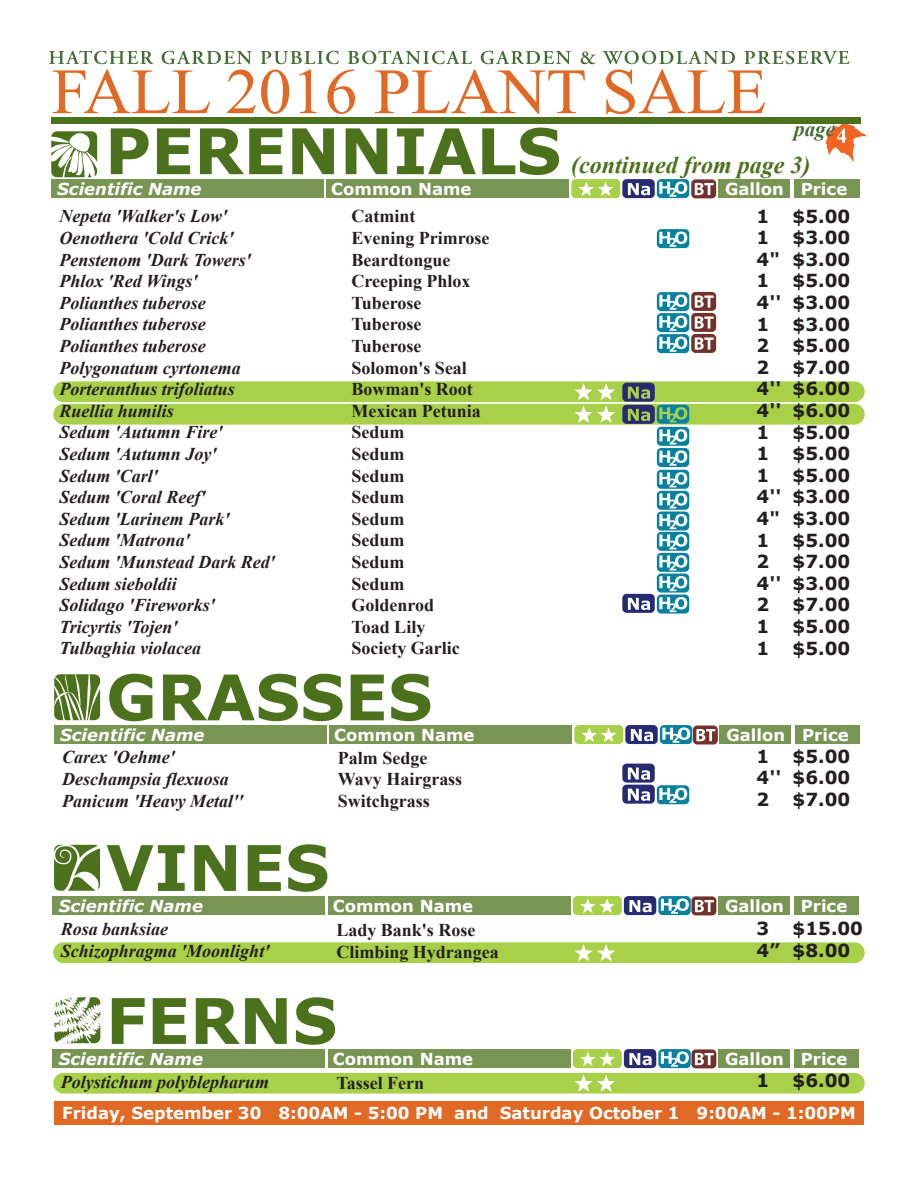
<style>
.page{position:relative;width:918px;height:1188px;background:#fff}
.page>*{position:absolute;margin:0;border:0;box-sizing:border-box;transform-origin:0 0}
.t1{font:64.5px "Times New Roman";color:#e06925}
.t2{font:700 63px "Verdana";color:#4b711c}
.t3{font:italic 700 24px "Times New Roman";color:#4b711c}
.t4{font:italic 700 21px "Times New Roman";color:#446b33}
.t5{font:italic 700 18px/21.6px "Times New Roman";color:#231f20}
.t6{font:700 18px/21.6px "Times New Roman";color:#231f20}
.t7{font:700 18px/21.6px "Verdana";color:#231f20}
.t8{font:700 16.5px "Verdana";color:#fff}
.t9{font:italic 700 16.5px "Verdana";color:#fff}
</style>
<div class="page">
<svg style="left:53px;top:942px;width:812px;height:21px;background:#abd14f"></svg>
<svg style="left:657px;top:229px;width:32px;height:19px"></svg>
<svg style="left:53px;top:381px;width:812px;height:233px"></svg>
<svg style="left:622px;top:764px;width:67px;height:40px"></svg>
<div style="left:51px;top:179px;width:273px;height:19px;background:#799553"></div>
<div style="left:326px;top:179px;width:243px;height:19px;background:#799553"></div>
<div style="left:794px;top:179px;width:66px;height:19px;background:#799553"></div>
<div style="left:718px;top:179px;width:72px;height:19px;background:#799553"></div>
<svg style="left:51px;top:131px;width:46px;height:46px"></svg>
<svg style="left:571px;top:179px;width:145px;height:19px"></svg>
<svg style="left:826px;top:124px;width:40px;height:39px"></svg>
<div style="left:51px;top:117px;width:810px;height:7px;background:#4b711c"></div>
<svg style="left:49px;top:50px;width:800px;height:14px"></svg>
<svg style="left:657px;top:292px;width:59px;height:61px"></svg>
<div style="left:54px;top:1102px;width:810px;height:23px;background:#e06925"></div>
<div style="left:54px;top:725px;width:273px;height:19px;background:#799553"></div>
<div style="left:329px;top:725px;width:243px;height:19px;background:#799553"></div>
<div style="left:796px;top:725px;width:64px;height:19px;background:#799553"></div>
<div style="left:719px;top:725px;width:72px;height:19px;background:#799553"></div>
<svg style="left:54px;top:674px;width:46px;height:46px;background:#779454"></svg>
<svg style="left:574px;top:725px;width:144px;height:20px"></svg>
<div style="left:52px;top:896px;width:273px;height:19px;background:#799553"></div>
<div style="left:328px;top:896px;width:243px;height:19px;background:#799553"></div>
<div style="left:794px;top:896px;width:65px;height:19px;background:#799553"></div>
<div style="left:718px;top:896px;width:72px;height:19px;background:#799553"></div>
<svg style="left:54px;top:845px;width:46px;height:46px"></svg>
<svg style="left:573px;top:896px;width:143px;height:19px"></svg>
<svg style="left:54px;top:997px;width:46px;height:46px"></svg>
<svg style="left:53px;top:1049px;width:812px;height:45px;background:#a1bf6a"></svg>
<h1 class="t1" style="left:52px;top:48px;width:717px">FALL 2016 PLANT SALE</h1>
<p class="t4" style="left:794px;top:114px;width:42px">page</p>
<h2 class="t2" style="left:105px;top:110px;width:458px">PERENNIALS</h2>
<p class="t8" style="left:331px;top:178px;width:142px">Common Name</p>
<p class="t8" style="left:725px;top:178px;width:124px">Gallon Price</p>
<h3 class="t3" style="left:571px;top:148px;width:241px">(continued from page 3)</h3>
<p class="t7" style="left:757px;top:205px;width:26px">1<br>1<br>4"<br>1<br>4''<br>1<br>2<br>2<br>4''<br>4''<br>1<br>1<br>1<br>4''<br>4"<br>1<br>2<br>4''<br>2<br>1<br>1</p>
<p class="t7" style="left:793px;top:205px;width:59px;text-align:justify">$5.00 $3.00 $3.00 $5.00 $3.00 $3.00 $5.00 $7.00 $6.00 $6.00 $5.00 $5.00 $5.00 $3.00 $3.00 $5.00 $7.00 $3.00 $7.00 $5.00 $5.00</p>
<p class="t9" style="left:57px;top:178px;width:146px">Scientific Name</p>
<p class="t5" style="left:59px;top:205px;width:217px">Nepeta 'Walker's Low'<br>Oenothera 'Cold Crick'<br>Penstenom 'Dark Towers'<br>Phlox 'Red Wings'<br>Polianthes tuberose<br>Polianthes tuberose<br>Polianthes tuberose<br>Polygonatum cyrtonema<br>Porteranthus trifoliatus<br>Ruellia humilis<br>Sedum 'Autumn Fire'<br>Sedum 'Autumn Joy'<br>Sedum 'Carl'<br>Sedum 'Coral Reef'<br>Sedum 'Larinem Park'<br>Sedum 'Matrona'<br>Sedum 'Munstead Dark Red'<br>Sedum sieboldii<br>Solidago 'Fireworks'<br>Tricyrtis 'Tojen'<br>Tulbaghia violacea</p>
<p class="t6" style="left:351px;top:205px;width:140px">Catmint<br>Evening Primrose<br>Beardtongue<br>Creeping Phlox<br>Tuberose<br>Tuberose<br>Tuberose<br>Solomon's Seal<br>Bowman's Root<br>Mexican Petunia<br>Sedum<br>Sedum<br>Sedum<br>Sedum<br>Sedum<br>Sedum<br>Sedum<br>Sedum<br>Goldenrod<br>Toad Lily<br>Society Garlic</p>
<h2 class="t2" style="left:106px;top:656px;width:328px">GRASSES</h2>
<p class="t8" style="left:334px;top:724px;width:142px">Common Name</p>
<p class="t8" style="left:727px;top:724px;width:124px">Gallon Price</p>
<p class="t6" style="left:338px;top:746px;width:126px">Palm Sedge<br>Wavy Hairgrass<br>Switchgrass</p>
<p class="t9" style="left:60px;top:724px;width:146px">Scientific Name</p>
<p class="t7" style="left:793px;top:745px;width:59px;text-align:justify">$5.00 $6.00 $7.00</p>
<p class="t7" style="left:757px;top:745px;width:26px">1<br>4''<br>2</p>
<p class="t5" style="left:62px;top:746px;width:183px">Carex 'Oehme'<br>Deschampsia flexuosa<br>Panicum 'Heavy Metal''</p>
<h2 class="t2" style="left:106px;top:827px;width:225px">VINES</h2>
<p class="t9" style="left:59px;top:895px;width:146px">Scientific Name</p>
<p class="t5" style="left:61px;top:918px;width:210px">Rosa banksiae<br>Schizophragma 'Moonlight'</p>
<p class="t8" style="left:333px;top:895px;width:142px">Common Name</p>
<p class="t8" style="left:725px;top:895px;width:124px">Gallon Price</p>
<p class="t6" style="left:336px;top:919px;width:164px">Lady Bank's Rose<br>Climbing Hydrangea</p>
<p class="t7" style="left:793px;top:918px;width:72px">$15.00 $8.00</p>
<p class="t7" style="left:757px;top:918px;width:25px">3<br>4”</p>
<h2 class="t2" style="left:106px;top:980px;width:233px">FERNS</h2>
<p class="t9" style="left:59px;top:1048px;width:146px">Scientific Name</p>
<p class="t8" style="left:333px;top:1048px;width:142px">Common Name</p>
<p class="t8" style="left:725px;top:1048px;width:124px">Gallon Price</p>
<p class="t5" style="left:61px;top:1071px;width:210px">Polystichum polyblepharum</p>
<p class="t6" style="left:336px;top:1072px;width:89px">Tassel Fern</p>
<p class="t7" style="left:757px;top:1069px;width:14px">1</p>
<p class="t7" style="left:793px;top:1069px;width:59px">$6.00</p>
<p class="t8" style="left:62px;top:1103px;width:795px">Friday, September 30 8:00AM - 5:00 PM and Saturday October 1 9:00AM - 1:00PM</p>
</div>
